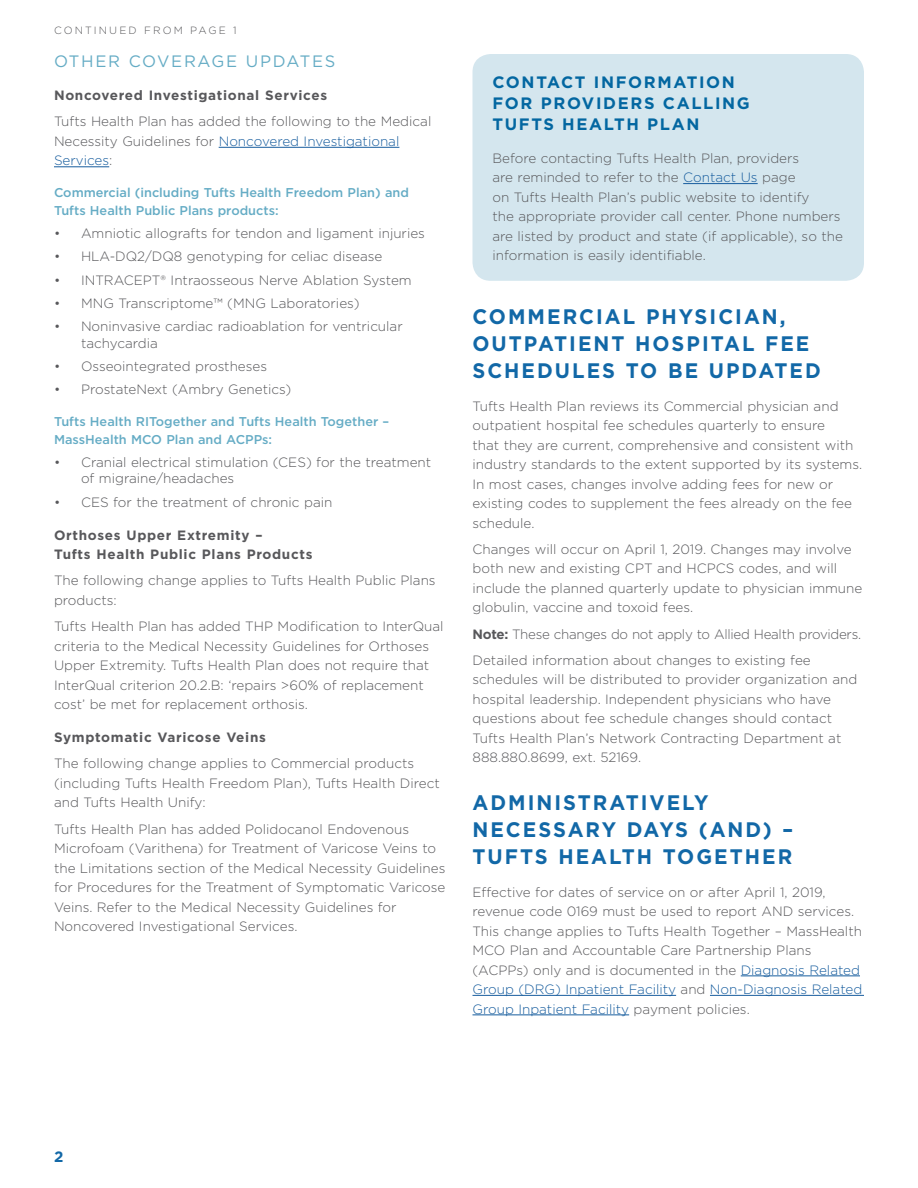
<style>
.page{position:relative;width:918px;height:1188px;background:#fff}
.page>*{position:absolute;margin:0;border:0;box-sizing:border-box;transform-origin:0 0}
.ad_title{font:700 21px/27px "Gotham";letter-spacing:.1em;color:#1268a7;scale:.96 1}
.ad_sidebar_title{font:700 16.5px/21px "Gotham";letter-spacing:.1em;color:#0367a1}
.ad_sub_1{font:16.5px "Gotham";letter-spacing:.1em;color:#65acc5}
.t1{font:700 15px "Gotham";color:#1268a7}
.ad_body_copy{font:300 13.5px/19.5px "Gotham";color:#58585b}
.ad_bullets_1{font:300 13.5px/16.5px "Gotham";color:#58585b}
.ad_sidebar_body_cent{font:300 13.5px/19.5px "Gotham";color:#58585b}
.ad_sub_2{font:700 13.5px/19.5px "Gotham";letter-spacing:.05em;color:#58585b}
.ad_body_copy-2{font:300 13.5px "Gotham";letter-spacing:-.02em;color:#58585b}
.ad_sub_3{font:500 12.75px/18px "Gotham";color:#65acc5}
.ad_continued{font:300 10.5px "Gotham";letter-spacing:.2em;color:#58585b}
.s1{color:#175d9e}
.s2{font-weight:700}
</style>
<div class="page">
<hr style="left:219px;top:147px;width:180px;height:1px;background:#175d9e">
<hr style="left:54px;top:166px;width:55px;height:1px;background:#175d9e">
<hr style="left:741px;top:976px;width:119px;height:1px;background:#175d9e">
<hr style="left:472px;top:995px;width:204px;height:1px;background:#175d9e">
<hr style="left:710px;top:995px;width:154px;height:1px;background:#175d9e">
<hr style="left:472px;top:1015px;width:157px;height:1px;background:#175d9e">
<div style="left:473px;top:54px;width:391px;height:227px;background:#d4e6ee;border-radius:18px"></div>
<hr style="left:683px;top:183px;width:75px;height:1px;background:#175d9e">
<p class="ad_continued" style="left:54px;top:24px;width:184px">CONTINUED FROM PAGE 1</p>
<p class="ad_sub_1" style="left:54px;top:51px;width:283px">OTHER COVERAGE UPDATES</p>
<p class="ad_sub_2" style="left:54px;top:86px;width:275px">Noncovered Investigational Services</p>
<p class="ad_body_copy" style="left:54px;top:112px;width:379px">Tufts Health Plan has added the following to the Medical<br>Necessity Guidelines for <span class="s1">Noncovered Investigational<br>Services</span>:</p>
<p class="ad_sub_3" style="left:54px;top:183px;width:356px">Commercial (including Tufts Health Freedom Plan) and<br>Tufts Health Public Plans products:</p>
<p class="ad_bullets_1" style="left:54px;top:225px;width:373px">• Amniotic allografts for tendon and ligament injuries</p>
<p class="ad_bullets_1" style="left:54px;top:248px;width:330px">• HLA-DQ2/DQ8 genotyping for celiac disease</p>
<p class="ad_bullets_1" style="left:54px;top:271px;width:359px">• INTRACEPT® Intraosseous Nerve Ablation System</p>
<p class="ad_bullets_1" style="left:54px;top:295px;width:307px">• MNG Transcriptome™ (MNG Laboratories)</p>
<p class="ad_bullets_1" style="left:81px;top:318px;width:323px;text-indent:-27px">• Noninvasive cardiac radioablation for ventricular tachycardia</p>
<p class="ad_bullets_1" style="left:54px;top:358px;width:215px">• Osseointegrated prostheses</p>
<p class="ad_bullets_1" style="left:54px;top:381px;width:239px">• ProstateNext (Ambry Genetics)</p>
<p class="ad_sub_3" style="left:54px;top:412px;width:337px">Tufts Health RITogether and Tufts Health Together –<br>MassHealth MCO Plan and ACPPs:</p>
<p class="ad_bullets_1" style="left:81px;top:454px;width:352px;text-indent:-27px">• Cranial electrical stimulation (CES) for the treatment of migraine/headaches</p>
<p class="ad_bullets_1" style="left:54px;top:493px;width:280px">• CES for the treatment of chronic pain</p>
<p class="ad_sub_2" style="left:54px;top:525px;width:260px">Orthoses Upper Extremity –<br>Tufts Health Public Plans Products</p>
<p class="ad_body_copy" style="left:54px;top:571px;width:383px">The following change applies to Tufts Health Public Plans products:</p>
<p class="ad_body_copy" style="left:54px;top:616px;width:391px">Tufts Health Plan has added THP Modification to InterQual criteria to the Medical Necessity Guidelines for Orthoses Upper Extremity. Tufts Health Plan does not require that InterQual criterion 20.2.B: ‘repairs &gt;60% of replacement cost’ be met for replacement orthosis.</p>
<p class="ad_sub_2" style="left:54px;top:728px;width:213px">Symptomatic Varicose Veins</p>
<p class="ad_body_copy" style="left:54px;top:754px;width:387px">The following change applies to Commercial products (including Tufts Health Freedom Plan), Tufts Health Direct and Tufts Health Unify:</p>
<p class="ad_body_copy" style="left:54px;top:819px;width:393px">Tufts Health Plan has added Polidocanol Endovenous Microfoam (Varithena) for Treatment of Varicose Veins to the Limitations section of the Medical Necessity Guidelines for Procedures for the Treatment of Symptomatic Varicose Veins. Refer to the Medical Necessity Guidelines for Noncovered Investigational Services.</p>
<p class="ad_sidebar_title" style="left:492px;top:71px;width:259px">CONTACT INFORMATION<br>FOR PROVIDERS CALLING<br>TUFTS HEALTH PLAN</p>
<p class="ad_sidebar_body_cent" style="left:492px;top:148px;width:352px">Before contacting Tufts Health Plan, providers<br>are reminded to refer to the <span class="s1">Contact Us</span> page<br>on Tufts Health Plan’s public website to identify<br>the appropriate provider call center. Phone numbers are listed by product and state (if applicable), so the information is easily identifiable.</p>
<p class="ad_title" style="left:472px;top:302px;width:364px">COMMERCIAL PHYSICIAN,<br>OUTPATIENT HOSPITAL FEE<br>SCHEDULES TO BE UPDATED</p>
<p class="ad_body_copy" style="left:472px;top:396px;width:391px">Tufts Health Plan reviews its Commercial physician and outpatient hospital fee schedules quarterly to ensure<br>that they are current, comprehensive and consistent with industry standards to the extent supported by its systems.<br>In most cases, changes involve adding fees for new or existing codes to supplement the fees already on the fee schedule.</p>
<p class="ad_body_copy" style="left:472px;top:539px;width:391px">Changes will occur on April 1, 2019. Changes may involve both new and existing CPT and HCPCS codes, and will include the planned quarterly update to physician immune globulin, vaccine and toxoid fees.</p>
<p class="ad_body_copy-2" style="left:472px;top:625px;width:390px"><span class="s2">Note:</span> These changes do not apply to Allied Health providers.</p>
<p class="ad_body_copy" style="left:472px;top:650px;width:386px">Detailed information about changes to existing fee schedules will be distributed to provider organization and hospital leadership. Independent physicians who have questions about fee schedule changes should contact Tufts Health Plan’s Network Contracting Department at 888.880.8699, ext. 52169.</p>
<p class="ad_title" style="left:472px;top:788px;width:335px">ADMINISTRATIVELY<br>NECESSARY DAYS (AND) –<br>TUFTS HEALTH TOGETHER</p>
<p class="ad_body_copy" style="left:472px;top:882px;width:391px">Effective for dates of service on or after April 1, 2019, revenue code 0169 must be used to report AND services.<br>This change applies to Tufts Health Together – MassHealth MCO Plan and Accountable Care Partnership Plans (ACPPs) only and is documented in the <span class="s1">Diagnosis Related Group (DRG) Inpatient Facility</span> and <span class="s1">Non-Diagnosis Related Group Inpatient Facility</span> payment policies.</p>
<p class="t1" style="left:54px;top:1147px;width:11px">2</p>
</div>
